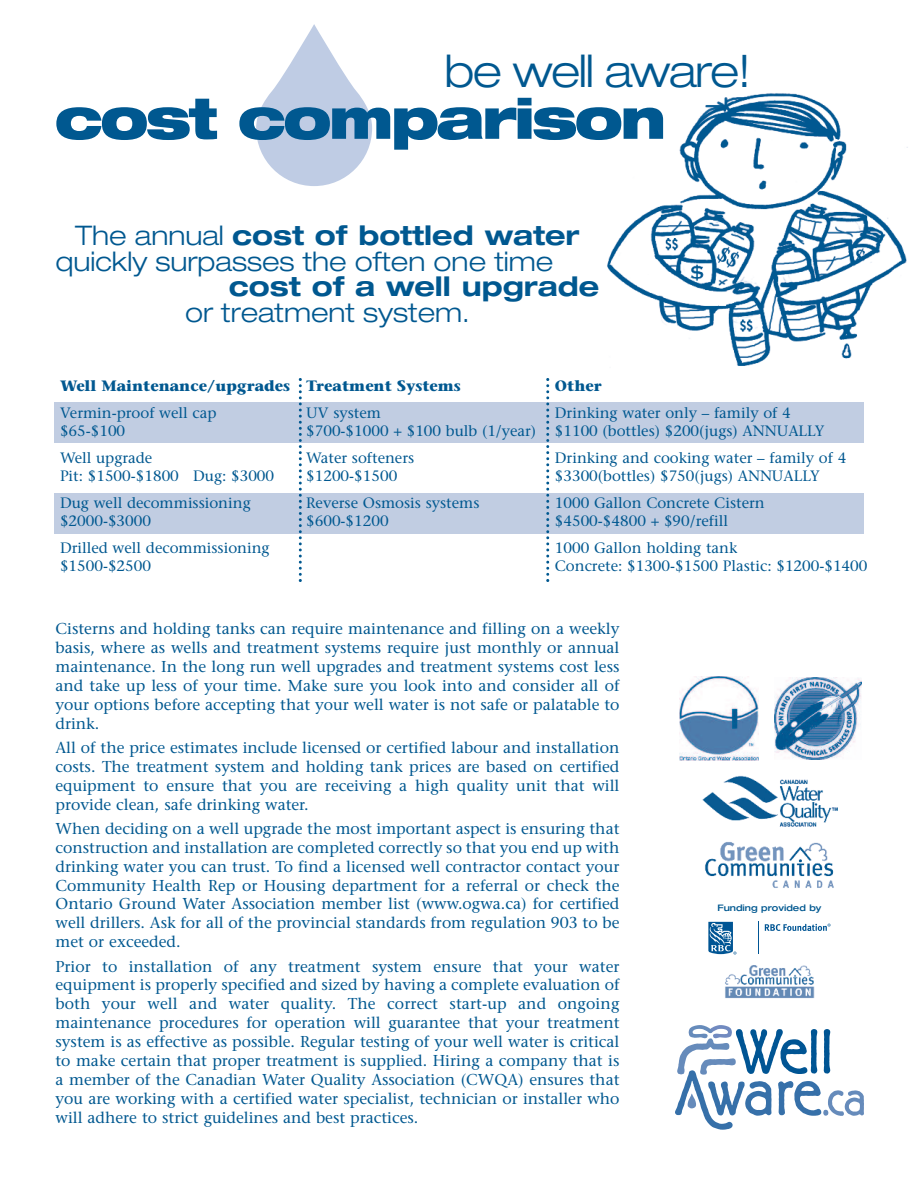
<style>
.page{position:relative;width:918px;height:1188px;background:#fff}
.page>*{position:absolute;margin:0;border:0;box-sizing:border-box;transform-origin:0 0}
.t1{font:900 expanded 55.5px "Helvetica Neue";letter-spacing:-.05em;color:#005890}
.t2{font:300 expanded 45px "Helvetica Neue";letter-spacing:-.035em;color:#005890}
.t3{font:300 expanded 27px/25.5px "Helvetica Neue";color:#005890}
.t4{font:700 expanded 27px "Helvetica Neue";color:#005890}
.t5{font:15.75px/18.9px "Stone Serif";color:#005890;text-align:justify}
.t6{font:15px/18px "Stone Serif";color:#005890}
.t7{font:700 15px "Stone Serif";color:#005890}
.t8{font:500 expanded 9px "Helvetica Neue";color:#005890}
.s1{font-weight:700}
</style>
<div class="page">
<img style="left:607px;top:93px;width:301px;height:273px">
<svg style="left:256px;top:24px;width:116px;height:162px"></svg>
<svg style="left:675px;top:1025px;width:189px;height:105px"></svg>
<img style="left:705px;top:842px;width:129px;height:46px">
<img style="left:702px;top:775px;width:136px;height:52px">
<img style="left:680px;top:677px;width:79px;height:83px">
<img style="left:775px;top:677px;width:87px;height:82px">
<div style="left:54px;top:494px;width:810px;height:40px;background:#c1cde2"></div>
<div style="left:54px;top:403px;width:810px;height:40px;background:#c1cde2"></div>
<svg style="left:299px;top:378px;width:3px;height:204px"></svg>
<svg style="left:546px;top:378px;width:3px;height:204px"></svg>
<hr style="left:758px;top:922px;width:1px;height:32px;background:#005594">
<svg style="left:765px;top:924px;width:66px;height:7px"></svg>
<svg style="left:708px;top:922px;width:28px;height:33px"></svg>
<img style="left:725px;top:965px;width:90px;height:34px">
<h2 class="t2" style="left:444px;top:55px;width:308px">be well aware!</h2>
<h1 class="t1" style="left:55px;top:97px;width:613px">cost comparison</h1>
<h3 class="t3" style="left:56px;top:226px;width:526px;text-indent:20px">The annual <span class="s1">cost of bottled water </span>quickly surpasses the often one time</h3>
<h3 class="t4" style="left:229px;top:277px;width:372px">cost of a well upgrade</h3>
<h3 class="t3" style="left:185px;top:302px;width:286px">or treatment system.</h3>
<p class="t7" style="left:60px;top:379px;width:231px">Well Maintenance/upgrades</p>
<p class="t6" style="left:60px;top:405px;width:158px">Vermin-proof well cap $65-$100</p>
<p class="t6" style="left:60px;top:450px;width:216px">Well upgrade<br>Pit: $1500-$1800 Dug: $3000</p>
<p class="t6" style="left:60px;top:495px;width:192px">Dug well decommissioning $2000-$3000</p>
<p class="t6" style="left:60px;top:540px;width:211px">Drilled well decommissioning $1500-$2500</p>
<p class="t7" style="left:306px;top:379px;width:156px">Treatment Systems</p>
<p class="t6" style="left:306px;top:405px;width:231px">UV system<br>$700-$1000 + $100 bulb (1/year)</p>
<p class="t6" style="left:306px;top:450px;width:110px">Water softeners $1200-$1500</p>
<p class="t6" style="left:306px;top:495px;width:175px">Reverse Osmosis systems $600-$1200</p>
<p class="t7" style="left:555px;top:379px;width:48px">Other</p>
<p class="t6" style="left:555px;top:405px;width:271px">Drinking water only – family of 4 $1100 (bottles) $200(jugs) ANNUALLY</p>
<p class="t6" style="left:555px;top:450px;width:293px">Drinking and cooking water – family of 4 $3300(bottles) $750(jugs) ANNUALLY</p>
<p class="t6" style="left:555px;top:495px;width:211px">1000 Gallon Concrete Cistern $4500-$4800 + $90/refill</p>
<p class="t6" style="left:555px;top:540px;width:314px">1000 Gallon holding tank<br>Concrete: $1300-$1500 Plastic: $1200-$1400</p>
<p class="t5" style="left:55px;top:621px;width:566px">Cisterns and holding tanks can require maintenance and filling on a weekly basis, where as wells and treatment systems require just monthly or annual maintenance. In the long run well upgrades and treatment systems cost less and take up less of your time. Make sure you look into and consider all of your options before accepting that your well water is not safe or palatable to drink.</p>
<p class="t5" style="left:56px;top:740px;width:566px">All of the price estimates include licensed or certified labour and installation costs. The treatment system and holding tank prices are based on certified equipment to ensure that you are receiving a high quality unit that will provide clean, safe drinking water.</p>
<p class="t5" style="left:56px;top:821px;width:566px">When deciding on a well upgrade the most important aspect is ensuring that construction and installation are completed correctly so that you end up with drinking water you can trust. To find a licensed well contractor contact your Community Health Rep or Housing department for a referral or check the Ontario Ground Water Association member list (www.ogwa.ca) for certified well drillers. Ask for all of the provincial standards from regulation 903 to be met or exceeded.</p>
<p class="t5" style="left:56px;top:958px;width:566px">Prior to installation of any treatment system ensure that your water equipment is properly specified and sized by having a complete evaluation of both your well and water quality. The correct start-up and ongoing maintenance procedures for operation will guarantee that your treatment system is as effective as possible. Regular testing of your well water is critical to make certain that proper treatment is supplied. Hiring a company that is a member of the Canadian Water Quality Association (CWQA) ensures that you are working with a certified water specialist, technician or installer who will adhere to strict guidelines and best practices.</p>
<p class="t8" style="left:718px;top:905px;width:105px">Funding provided by</p>
</div>
